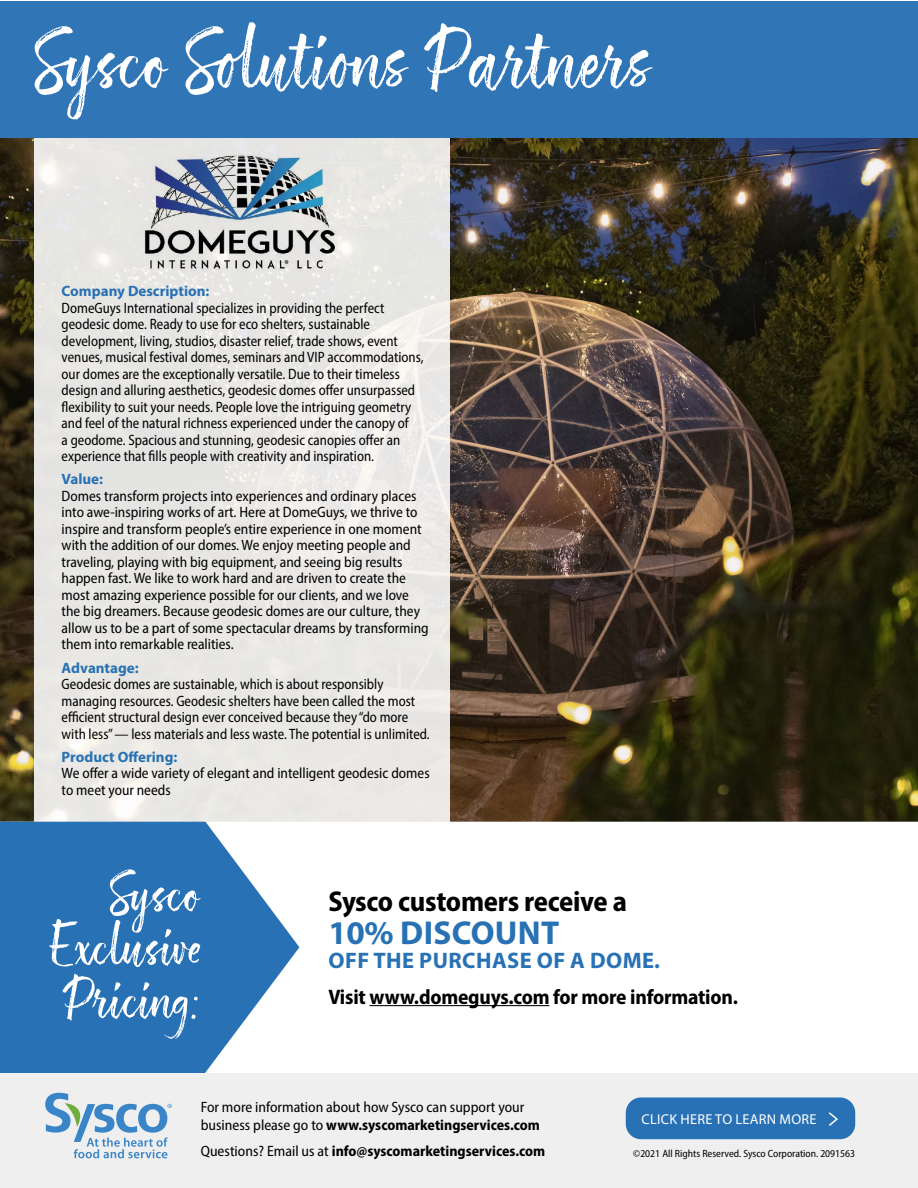
<style>
.page{position:relative;width:918px;height:1188px;background:#fff}
.page>*{position:absolute;margin:0;border:0;box-sizing:border-box;transform-origin:0 0}
.t1{font:76.5px "ATS Script";color:#fff}
.t2{font:51.9px/53.2px "ATS Script";color:#fff;text-align:justify}
.t3{font:700 33.15px "Myriad Pro";letter-spacing:.01em;color:#2871b4}
.t4{font:700 semi-condensed 28.8px "Myriad Pro";letter-spacing:-.01em;color:#000}
.t5{font:700 22.5px "Myriad Pro";letter-spacing:.02em;color:#2871b4}
.t6{font:700 semi-condensed 21px "Myriad Pro";letter-spacing:-.01em;color:#000}
.t7{font:semi-condensed 15px/16.5px "Myriad Pro";color:#000;scale:.94 1}
.t8{font:semi-condensed 15px/16.5px "Myriad Pro";color:#000}
.t9{font:700 15px "Myriad Pro";color:#2871b4}
.t10{font:700 semi-condensed 15px "Myriad Pro";color:#000}
.t11{font:14.25px "Myriad Pro";letter-spacing:.02em;color:#fff}
.t12{font:semi-condensed 10.5px "Myriad Pro";color:#000}
.s1{font-weight:700}
.s2{font-weight:400}
</style>
<div class="page">
<img style="left:0;top:138px;width:918px;height:684px">
<div style="left:35px;top:0;width:415px;height:855px;background:#e9e7e4"></div>
<div style="left:0;top:1px;width:918px;height:137px;background:#3076b6"></div>
<svg style="left:299px;top:822px;width:619px;height:252px"></svg>
<svg style="left:0;top:822px;width:299px;height:252px;background:#4a87bf"></svg>
<div style="left:0;top:1074px;width:918px;height:114px;background:#efefef"></div>
<div style="left:626px;top:1097px;width:229px;height:42px;background:#2871b4;border-radius:15px"></div>
<svg style="left:829px;top:1112px;width:9px;height:14px"></svg>
<svg style="left:45px;top:1093px;width:127px;height:65px"></svg>
<hr style="left:370px;top:1005px;width:179px;height:1px;background:#000">
<img style="left:119px;top:147px;width:247px;height:130px">
<h1 class="t1" style="left:35px;top:17px;width:621px">Sysco Solutions Partners</h1>
<p class="t9" style="left:62px;top:281px;width:149px">Company Description:</p>
<p class="t7" style="left:62px;top:299px;width:387px">DomeGuys International specializes in providing the perfect geodesic dome. Ready to use for eco shelters, sustainable development, living, studios, disaster relief, trade shows, event venues, musical festival domes, seminars and VIP accommodations, our domes are the exceptionally versatile. Due to their timeless design and alluring aesthetics, geodesic domes offer unsurpassed flexibility to suit your needs. People love the intriguing geometry and feel of the natural richness experienced under the canopy of<br>a geodome. Spacious and stunning, geodesic canopies offer an experience that fills people with creativity and inspiration.</p>
<p class="t9" style="left:62px;top:470px;width:43px">Value:</p>
<p class="t8" style="left:62px;top:488px;width:369px">Domes transform projects into experiences and ordinary places into awe-inspiring works of art. Here at DomeGuys, we thrive to inspire and transform people’s entire experience in one moment with the addition of our domes. We enjoy meeting people and traveling, playing with big equipment, and seeing big results happen fast. We like to work hard and are driven to create the most amazing experience possible for our clients, and we love the big dreamers. Because geodesic domes are our culture, they allow us to be a part of some spectacular dreams by transforming them into remarkable realities.</p>
<p class="t9" style="left:62px;top:658px;width:79px">Advantage:</p>
<p class="t7" style="left:62px;top:676px;width:393px">Geodesic domes are sustainable, which is about responsibly managing resources. Geodesic shelters have been called the most efficient structural design ever conceived because they “do more with less” — less materials and less waste. The potential is unlimited.</p>
<p class="t9" style="left:62px;top:747px;width:117px">Product Offering:</p>
<p class="t8" style="left:62px;top:765px;width:370px">We offer a wide variety of elegant and intelligent geodesic domes to meet your needs</p>
<h2 class="t2" style="left:50px;top:867px;width:153px;text-indent:60px">Sysco Exclusive Pricing:</h2>
<h3 class="t4" style="left:328px;top:883px;width:300px">Sysco customers receive a</h3>
<h3 class="t3" style="left:328px;top:912px;width:233px">10% DISCOUNT</h3>
<h3 class="t5" style="left:329px;top:946px;width:333px">OFF THE PURCHASE OF A DOME.</h3>
<h3 class="t6" style="left:328px;top:983px;width:411px">Visit www.domeguys.com for more information.</h3>
<p class="t8" style="left:201px;top:1098px;width:341px;line-height:18px">For more information about how Sysco can support your business please go to <span class="s1">www.syscomarketingservices.com</span></p>
<p class="t10" style="left:201px;top:1142px;width:346px"><span class="s2">Questions? Email us at</span> info@syscomarketingservices.com</p>
<p class="t11" style="left:642px;top:1111px;width:176px">CLICK HERE TO LEARN MORE</p>
<p class="t12" style="left:633px;top:1147px;width:224px">©2021 All Rights Reserved. Sysco Corporation. 2091563</p>
</div>
